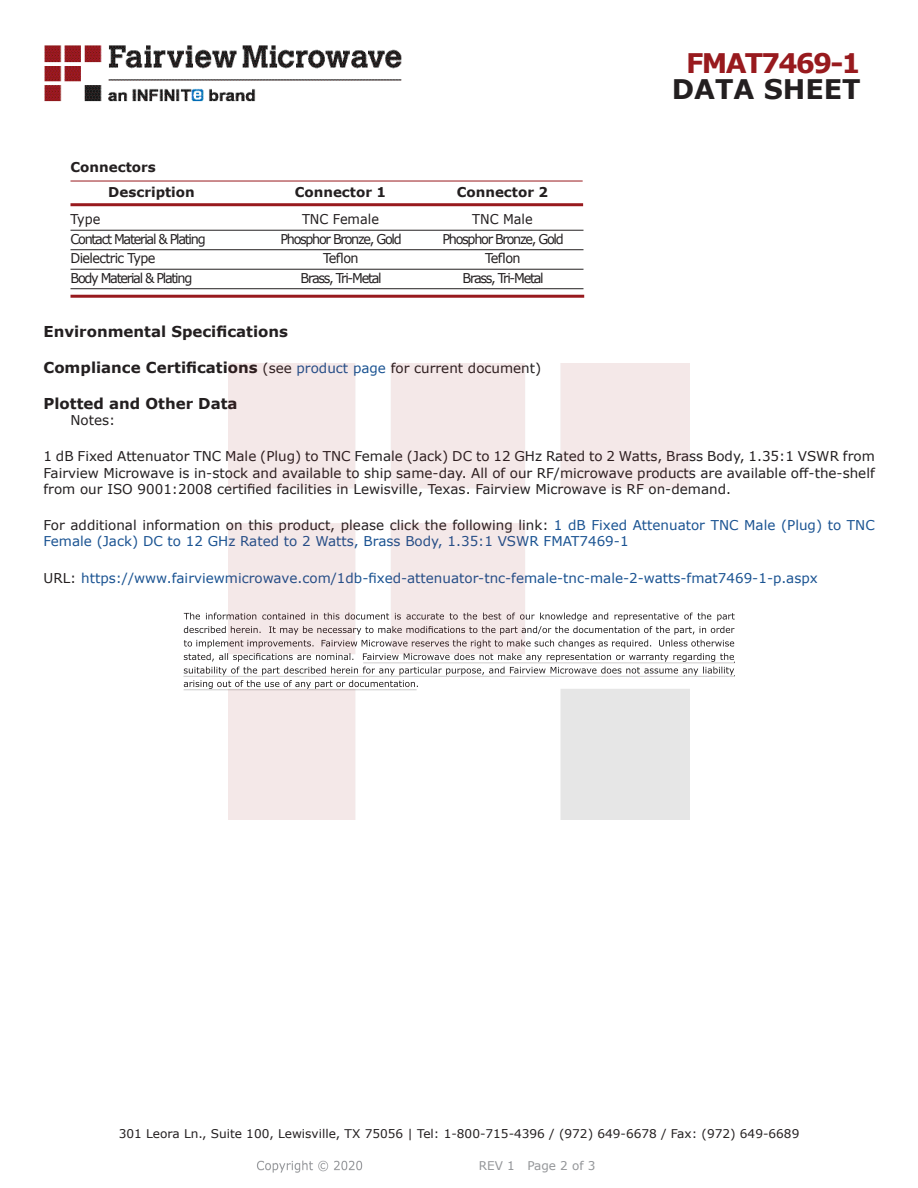
<style>
.page{position:relative;width:918px;height:1188px;background:#fff}
.page>*{position:absolute;margin:0;border:0;box-sizing:border-box;transform-origin:0 0}
.FM{font:700 27px "Verdana";letter-spacing:-.07em;color:#981a1e}
.t1{font:700 27px "Verdana";color:#231f20}
.Head1_for_Compliance{font:700 15px "Verdana";color:#231f20}
.Head1{font:700 15px "Verdana";color:#231f20}
.Web_Description_Para{font:13.5px/16.2px "Verdana";color:#231f20;text-align:justify}
.Web_Description_Para-2{font:13.5px/16.2px "Verdana";color:#1a5392}
.Table_Body_Connector{font:13.5px "Verdana";letter-spacing:-.1em;color:#231f20;scale:.95 1}
.URL_para{font:13.5px "Verdana";color:#1a5392}
.Table_Header_Connect{font:700 13.5px "Verdana";color:#231f20}
.Table_Body_Connector-2{font:13.5px "Verdana";letter-spacing:-.05em;color:#231f20;scale:.95 1}
.Head3{font:700 13.5px "Verdana";color:#231f20}
.Table_Body_Connector-3{font:13.5px "Verdana";color:#231f20;scale:.95 1}
.Specs_Para{font:13.5px "Verdana";color:#231f20}
.t2{font:12px "Verdana";color:#231f20}
.REV_Info{font:12px "Verdana";color:#939598}
.s1{font-weight:400;font-size:13.5px}
.s2{font-weight:400;font-size:13.5px;color:#1a5392}
.s3{color:#231f20}
</style>
<div class="page">
<hr style="left:70px;top:181px;width:513px;height:1px;background:#981a1e">
<hr style="left:70px;top:203px;width:513px;height:3px;background:#981a1e">
<hr style="left:70px;top:230px;width:514px;height:1px;background:#231f20">
<hr style="left:70px;top:249px;width:514px;height:1px;background:#231f20">
<hr style="left:70px;top:269px;width:514px;height:1px;background:#231f20">
<hr style="left:70px;top:288px;width:514px;height:1px;background:#231f20">
<hr style="left:70px;top:295px;width:514px;height:3px;background:#981a1e">
<svg style="left:184px;top:613px;width:551px;height:76px"></svg>
<hr style="left:363px;top:662px;width:372px;height:1px;background:#231f20">
<hr style="left:183px;top:676px;width:551px;height:1px;background:#231f20">
<hr style="left:184px;top:689px;width:233px;height:1px;background:#231f20">
<img style="left:257px;top:1160px;width:106px;height:13px">
<img style="left:228px;top:364px;width:462px;height:456px">
<img style="left:44px;top:45px;width:358px;height:57px">
<p class="FM" style="left:686px;top:44px;width:176px">FMAT7469-1</p>
<p class="t1" style="left:672px;top:70px;width:191px">DATA SHEET</p>
<p class="Head3" style="left:70px;top:158px;width:87px">Connectors</p>
<p class="Table_Header_Connect" style="left:108px;top:183px;width:88px">Description</p>
<p class="Table_Header_Connect" style="left:295px;top:183px;width:93px">Connector 1</p>
<p class="Table_Header_Connect" style="left:457px;top:183px;width:93px">Connector 2</p>
<p class="Table_Body_Connector" style="left:70px;top:210px;width:33px">Type</p>
<p class="Table_Body_Connector-3" style="left:302px;top:210px;width:83px">TNC Female</p>
<p class="Table_Body_Connector" style="left:472px;top:210px;width:65px">TNC Male</p>
<p class="Table_Body_Connector" style="left:70px;top:230px;width:144px">Contact Material &amp; Plating</p>
<p class="Table_Body_Connector" style="left:280px;top:230px;width:129px">Phosphor Bronze, Gold</p>
<p class="Table_Body_Connector" style="left:442px;top:230px;width:129px">Phosphor Bronze, Gold</p>
<p class="Table_Body_Connector-2" style="left:70px;top:249px;width:91px">Dielectric Type</p>
<p class="Table_Body_Connector" style="left:323px;top:249px;width:39px">Teflon</p>
<p class="Table_Body_Connector" style="left:485px;top:249px;width:39px">Teflon</p>
<p class="Table_Body_Connector" style="left:70px;top:269px;width:130px">Body Material &amp; Plating</p>
<p class="Table_Body_Connector" style="left:301px;top:269px;width:87px">Brass, Tri-Metal</p>
<p class="Table_Body_Connector" style="left:463px;top:269px;width:87px">Brass, Tri-Metal</p>
<p class="Head1" style="left:44px;top:321px;width:246px">Environmental Specifications</p>
<p class="Head1_for_Compliance" style="left:44px;top:357px;width:499px">Compliance Certifications <span class="s1">(see</span> <span class="s2">product page</span> <span class="s1">for current document)</span></p>
<p class="Head1_for_Compliance" style="left:44px;top:393px;width:196px">Plotted and Other Data</p>
<p class="Specs_Para" style="left:70px;top:411px;width:46px">Notes:</p>
<p class="Web_Description_Para" style="left:44px;top:448px;width:833px">1 dB Fixed Attenuator TNC Male (Plug) to TNC Female (Jack) DC to 12 GHz Rated to 2 Watts, Brass Body, 1.35:1 VSWR from Fairview Microwave is in-stock and available to ship same-day. All of our RF/microwave products are available off-the-shelf from our ISO 9001:2008 certified facilities in Lewisville, Texas. Fairview Microwave is RF on-demand.</p>
<p class="Web_Description_Para-2" style="left:44px;top:517px;width:833px"><span class="s3">For additional information on this product, please click the following link:</span> 1 dB Fixed Attenuator TNC Male (Plug) to TNC<br>Female (Jack) DC to 12 GHz Rated to 2 Watts, Brass Body, 1.35:1 VSWR FMAT7469-1</p>
<p class="URL_para" style="left:44px;top:569px;width:776px"><span class="s3">URL:</span> https://www.fairviewmicrowave.com/1db-fixed-attenuator-tnc-female-tnc-male-2-watts-fmat7469-1-p.aspx</p>
<p class="t2" style="left:119px;top:1125px;width:682px">301 Leora Ln., Suite 100, Lewisville, TX 75056 | Tel: 1-800-715-4396 / (972) 649-6678 / Fax: (972) 649-6689</p>
<p class="REV_Info" style="left:479px;top:1157px;width:118px">REV 1 Page 2 of 3</p>
</div>
